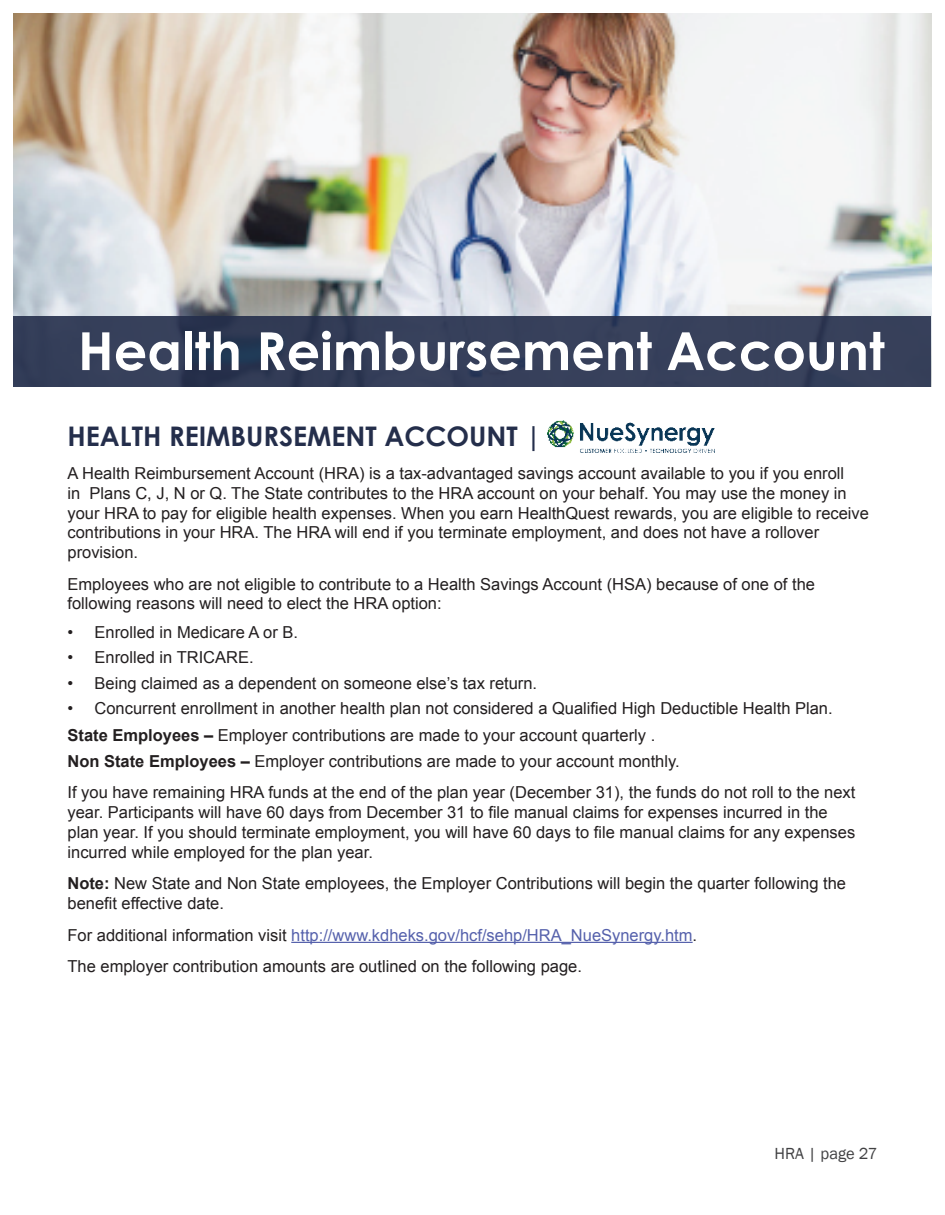
<style>
.page{position:relative;width:945px;height:1215px;background:#fff}
.page>*{position:absolute;margin:0;border:0;box-sizing:border-box;transform-origin:0 0}
.Titles{font:700 52.5px "Century Gothic";color:#fff}
.t1{font:700 27px "Century Gothic";color:#242e4b}
.t2{font:16.5px/19.8px "Arial";color:#231f20}
.t3{font:16.5px "Arial";color:#5561ac}
.t4{font:16.5px "Franklin Gothic";color:#414143}
.s1{font-weight:700}
.s2{color:#231f20}
</style>
<div class="page">
<img style="left:14px;top:14px;width:918px;height:302px">
<svg style="left:14px;top:316px;width:918px;height:70px;fill:#37405b"></svg>
<hr style="left:291px;top:942px;width:402px;height:1px;background:#5561ac">
<img style="left:547px;top:420px;width:167px;height:33px">
<p class="Titles" style="left:78px;top:311px;width:808px">Health Reimbursement Account</p>
<p class="t1" style="left:68px;top:416px;width:476px">HEALTH REIMBURSEMENT ACCOUNT |</p>
<p class="t2" style="left:68px;top:463px;width:803px">A Health Reimbursement Account (HRA) is a tax-advantaged savings account available to you if you enroll<br>in Plans C, J, N or Q. The State contributes to the HRA account on your behalf. You may use the money in your HRA to pay for eligible health expenses. When you earn HealthQuest rewards, you are eligible to receive contributions in your HRA. The HRA will end if you terminate employment, and does not have a rollover provision.</p>
<p class="t2" style="left:68px;top:574px;width:749px">Employees who are not eligible to contribute to a Health Savings Account (HSA) because of one of the following reasons will need to elect the HRA option:</p>
<p class="t2" style="left:68px;top:622px;width:232px">• Enrolled in Medicare A or B.</p>
<p class="t2" style="left:68px;top:648px;width:188px">• Enrolled in TRICARE.</p>
<p class="t2" style="left:68px;top:673px;width:471px">• Being claimed as a dependent on someone else’s tax return.</p>
<p class="t2" style="left:68px;top:699px;width:767px">• Concurrent enrollment in another health plan not considered a Qualified High Deductible Health Plan.</p>
<p class="t2" style="left:68px;top:726px;width:589px"><span class="s1">State Employees –</span> Employer contributions are made to your account quarterly .</p>
<p class="t2" style="left:68px;top:751px;width:614px"><span class="s1">Non State Employees –</span> Employer contributions are made to your account monthly.</p>
<p class="t2" style="left:68px;top:783px;width:789px">If you have remaining HRA funds at the end of the plan year (December 31), the funds do not roll to the next year. Participants will have 60 days from December 31 to file manual claims for expenses incurred in the plan year. If you should terminate employment, you will have 60 days to file manual claims for any expenses incurred while employed for the plan year.</p>
<p class="t2" style="left:68px;top:874px;width:780px"><span class="s1">Note:</span> New State and Non State employees, the Employer Contributions will begin the quarter following the benefit effective date.</p>
<p class="t3" style="left:68px;top:924px;width:631px"><span class="s2">For additional information visit</span> http://www.kdheks.gov/hcf/sehp/HRA_NueSynergy.htm<span class="s2">.</span></p>
<p class="t2" style="left:68px;top:957px;width:516px">The employer contribution amounts are outlined on the following page.</p>
<p class="t4" style="left:774px;top:1143px;width:105px">HRA | page 27</p>
</div>
